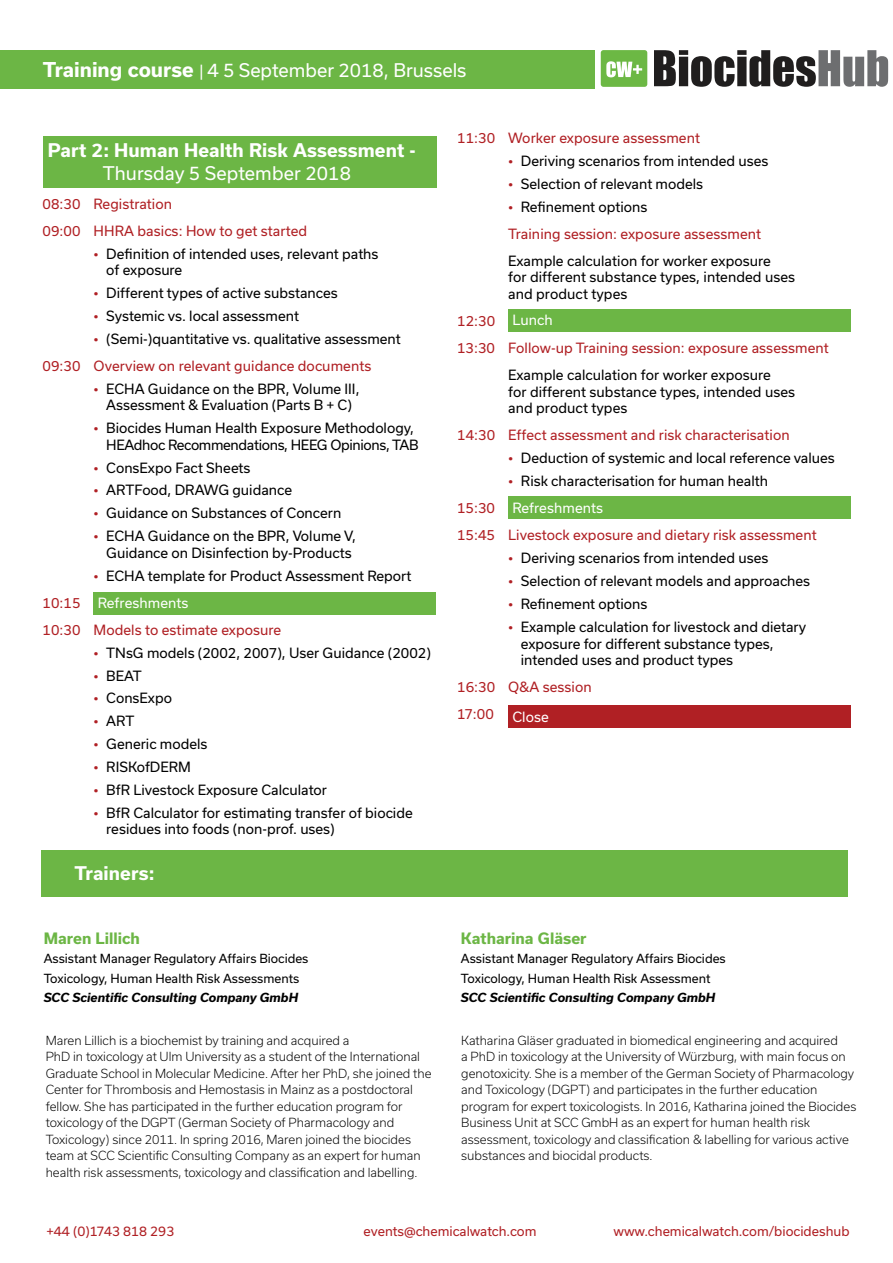
<style>
.page{position:relative;width:893px;height:1263px;background:#fff}
.page>*{position:absolute;margin:0;border:0;box-sizing:border-box;transform-origin:0 0}
.Pro__Title_boxes{font:700 18px/22.5px "Usual";letter-spacing:.005em;color:#fff;text-align:center}
.t1{font:18px "Usual";color:#fff}
.Pg_1__R_Column_subhe{font:700 15px "Usual";color:#6cb645}
.Pro__Time_and_Title{font:13.5px/16.5px "Usual";color:#000}
.Pro__Time_and_Title-2{font:13.5px "Usual";letter-spacing:.005em;color:#b02024}
.t2{font:13.5px "Usual";letter-spacing:.005em;color:#fff}
.t3{font:12.75px "Usual";color:#b02024}
.Pg_1__R_Column_subhe-2{font:300 12px/16.5px "Usual";color:#000}
.Pro__Bullets{font:300 12px/16.5px "Usual";color:#000}
.Pg_1__R_Column_subhe-3{font:12px "Usual";color:#000}
.Pg_1__R_Column_subhe-4{font:italic 700 12px "Usual";color:#000}
.s1{font-weight:700;font-size:19.5px}
.s2{font-size:15px}
.s3{font-weight:400}
.s4{color:#b02024}
</style>
<div class="page">
<div style="left:0;top:50px;width:595px;height:38px;background:#6cb645"></div>
<svg style="left:654px;top:50px;width:234px;height:37px"></svg>
<div style="left:601px;top:50px;width:46px;height:37px;background:#6cb844;border-radius:3px"></div>
<svg style="left:606px;top:61px;width:36px;height:16px"></svg>
<div style="left:94px;top:592px;width:342px;height:22px;background:#6cb645"></div>
<div style="left:44px;top:136px;width:393px;height:52px;background:#6cb645"></div>
<div style="left:508px;top:309px;width:342px;height:22px;background:#6cb645"></div>
<div style="left:508px;top:497px;width:342px;height:22px;background:#6cb645"></div>
<div style="left:508px;top:706px;width:342px;height:22px;background:#b02024"></div>
<div style="left:42px;top:851px;width:806px;height:46px;background:#6cb645"></div>
<h1 class="t1" style="left:43px;top:59px;width:425px"><span class="s1">Training course</span> <span class="s2">|</span> 4 5 September 2018, Brussels</h1>
<p class="Pro__Title_boxes" style="left:48px;top:139px;width:369px">Part 2: Human Health Risk Assessment -<br><span class="s3">Thursday 5 September 2018</span></p>
<p class="Pro__Time_and_Title-2" style="left:43px;top:196px;width:131px">08:30 Registration</p>
<p class="Pro__Time_and_Title-2" style="left:43px;top:223px;width:266px">09:00 HHRA basics: How to get started</p>
<p class="Pro__Time_and_Title" style="left:106px;top:245px;width:274px;text-indent:-13px"><span class="s4">•</span> Definition of intended uses, relevant paths of exposure</p>
<p class="Pro__Time_and_Title" style="left:94px;top:285px;width:246px"><span class="s4">•</span> Different types of active substances</p>
<p class="Pro__Time_and_Title" style="left:94px;top:308px;width:207px"><span class="s4">•</span> Systemic vs. local assessment</p>
<p class="Pro__Time_and_Title" style="left:94px;top:330px;width:309px"><span class="s4">•</span> (Semi-)quantitative vs. qualitative assessment</p>
<p class="Pro__Time_and_Title-2" style="left:43px;top:358px;width:330px">09:30 Overview on relevant guidance documents</p>
<p class="Pro__Time_and_Title" style="left:94px;top:380px;width:267px;text-align:center"><span class="s4">•</span> ECHA Guidance on the BPR, Volume III,<br>Assessment &amp; Evaluation (Parts B + C)</p>
<p class="Pro__Time_and_Title" style="left:106px;top:420px;width:314px;text-indent:-13px"><span class="s4">•</span> Biocides Human Health Exposure Methodology,<br>HEAdhoc Recommendations, HEEG Opinions, TAB</p>
<p class="Pro__Time_and_Title" style="left:94px;top:459px;width:158px"><span class="s4">•</span> ConsExpo Fact Sheets</p>
<p class="Pro__Time_and_Title" style="left:94px;top:482px;width:200px"><span class="s4">•</span> ARTFood, DRAWG guidance</p>
<p class="Pro__Time_and_Title" style="left:94px;top:505px;width:249px"><span class="s4">•</span> Guidance on Substances of Concern</p>
<p class="Pro__Time_and_Title" style="left:106px;top:528px;width:251px;text-indent:-13px"><span class="s4">•</span> ECHA Guidance on the BPR, Volume V,<br>Guidance on Disinfection by-Products</p>
<p class="Pro__Time_and_Title" style="left:94px;top:567px;width:319px"><span class="s4">•</span> ECHA template for Product Assessment Report</p>
<p class="Pro__Time_and_Title-2" style="left:43px;top:595px;width:39px">10:15</p>
<p class="t2" style="left:98px;top:595px;width:92px">Refreshments</p>
<p class="Pro__Time_and_Title-2" style="left:43px;top:622px;width:240px">10:30 Models to estimate exposure</p>
<p class="Pro__Time_and_Title" style="left:94px;top:644px;width:339px"><span class="s4">•</span> TNsG models (2002, 2007), User Guidance (2002)</p>
<p class="Pro__Time_and_Title" style="left:94px;top:667px;width:50px"><span class="s4">•</span> BEAT</p>
<p class="Pro__Time_and_Title" style="left:94px;top:690px;width:80px"><span class="s4">•</span> ConsExpo</p>
<p class="Pro__Time_and_Title" style="left:94px;top:713px;width:42px"><span class="s4">•</span> ART</p>
<p class="Pro__Time_and_Title" style="left:94px;top:736px;width:115px"><span class="s4">•</span> Generic models</p>
<p class="Pro__Time_and_Title" style="left:94px;top:759px;width:99px"><span class="s4">•</span> RISKofDERM</p>
<p class="Pro__Time_and_Title" style="left:94px;top:782px;width:235px"><span class="s4">•</span> BfR Livestock Exposure Calculator</p>
<p class="Pro__Time_and_Title" style="left:106px;top:804px;width:308px;text-indent:-13px"><span class="s4">•</span> BfR Calculator for estimating transfer of biocide residues into foods (non-prof. uses)</p>
<p class="Pro__Title_boxes" style="left:75px;top:862px;width:81px">Trainers:</p>
<p class="Pg_1__R_Column_subhe" style="left:44px;top:929px;width:98px">Maren Lillich</p>
<p class="Pg_1__R_Column_subhe-3" style="left:44px;top:952px;width:266px">Assistant Manager Regulatory Affairs Biocides</p>
<p class="Pg_1__R_Column_subhe-3" style="left:44px;top:971px;width:257px">Toxicology, Human Health Risk Assessments</p>
<p class="Pg_1__R_Column_subhe-4" style="left:44px;top:990px;width:256px">SCC Scientific Consulting Company GmbH</p>
<p class="Pg_1__R_Column_subhe-2" style="left:46px;top:1032px;width:305px">Maren Lillich is a biochemist by training and acquired a</p>
<p class="Pg_1__R_Column_subhe-2" style="left:46px;top:1048px;width:387px">PhD in toxicology at Ulm University as a student of the International Graduate School in Molecular Medicine. After her PhD, she joined the Center for Thrombosis and Hemostasis in Mainz as a postdoctoral fellow. She has participated in the further education program for</p>
<p class="Pg_1__R_Column_subhe-2" style="left:46px;top:1114px;width:377px">toxicology of the DGPT (German Society of Pharmacology and Toxicology) since 2011. In spring 2016, Maren joined the biocides team at SCC Scientific Consulting Company as an expert for human health risk assessments, toxicology and classification and labelling.</p>
<p class="Pro__Time_and_Title-2" style="left:457px;top:130px;width:244px">11:30 Worker exposure assessment</p>
<p class="Pro__Time_and_Title" style="left:508px;top:153px;width:262px"><span class="s4">•</span> Deriving scenarios from intended uses</p>
<p class="Pro__Time_and_Title" style="left:508px;top:175px;width:197px"><span class="s4">•</span> Selection of relevant models</p>
<p class="Pro__Time_and_Title" style="left:508px;top:198px;width:141px"><span class="s4">•</span> Refinement options</p>
<p class="Pro__Time_and_Title-2" style="left:508px;top:226px;width:254px">Training session: exposure assessment</p>
<p class="Pro__Time_and_Title" style="left:508px;top:253px;width:289px">Example calculation for worker exposure<br>for different substance types, intended uses and product types</p>
<p class="Pro__Time_and_Title-2" style="left:457px;top:313px;width:40px">12:30</p>
<p class="t2" style="left:512px;top:313px;width:42px">Lunch</p>
<p class="Pro__Time_and_Title-2" style="left:457px;top:340px;width:373px">13:30 Follow-up Training session: exposure assessment</p>
<p class="Pro__Time_and_Title" style="left:508px;top:367px;width:289px">Example calculation for worker exposure<br>for different substance types, intended uses and product types</p>
<p class="Pro__Time_and_Title-2" style="left:457px;top:428px;width:334px">14:30 Effect assessment and risk characterisation</p>
<p class="Pro__Time_and_Title" style="left:508px;top:450px;width:328px"><span class="s4">•</span> Deduction of systemic and local reference values</p>
<p class="Pro__Time_and_Title" style="left:508px;top:473px;width:261px"><span class="s4">•</span> Risk characterisation for human health</p>
<p class="Pro__Time_and_Title-2" style="left:457px;top:500px;width:39px">15:30</p>
<p class="t2" style="left:512px;top:500px;width:92px">Refreshments</p>
<p class="Pro__Time_and_Title-2" style="left:457px;top:528px;width:361px">15:45 Livestock exposure and dietary risk assessment</p>
<p class="Pro__Time_and_Title" style="left:508px;top:550px;width:262px"><span class="s4">•</span> Deriving scenarios from intended uses</p>
<p class="Pro__Time_and_Title" style="left:508px;top:573px;width:304px"><span class="s4">•</span> Selection of relevant models and approaches</p>
<p class="Pro__Time_and_Title" style="left:508px;top:596px;width:141px"><span class="s4">•</span> Refinement options</p>
<p class="Pro__Time_and_Title" style="left:521px;top:619px;width:287px;text-indent:-13px"><span class="s4">•</span> Example calculation for livestock and dietary exposure for different substance types, intended uses and product types</p>
<p class="Pro__Time_and_Title-2" style="left:457px;top:679px;width:136px">16:30 Q&amp;A session</p>
<p class="Pro__Time_and_Title-2" style="left:457px;top:706px;width:38px">17:00</p>
<p class="t2" style="left:512px;top:709px;width:38px">Close</p>
<p class="Pg_1__R_Column_subhe" style="left:461px;top:929px;width:127px">Katharina Gläser</p>
<p class="Pg_1__R_Column_subhe-3" style="left:461px;top:952px;width:266px">Assistant Manager Regulatory Affairs Biocides</p>
<p class="Pg_1__R_Column_subhe-3" style="left:461px;top:971px;width:251px">Toxicology, Human Health Risk Assessment</p>
<p class="Pg_1__R_Column_subhe-4" style="left:461px;top:990px;width:256px">SCC Scientific Consulting Company GmbH</p>
<p class="Pro__Bullets" style="left:461px;top:1032px;width:397px">Katharina Gläser graduated in biomedical engineering and acquired<br>a PhD in toxicology at the University of Würzburg, with main focus on genotoxicity. She is a member of the German Society of Pharmacology and Toxicology (DGPT) and participates in the further education program for expert toxicologists. In 2016, Katharina joined the Biocides Business Unit at SCC GmbH as an expert for human health risk assessment, toxicology and classification &amp; labelling for various active substances and biocidal products.</p>
<p class="t3" style="left:46px;top:1224px;width:129px">+44 (0)1743 818 293</p>
<p class="t3" style="left:364px;top:1224px;width:174px">events@chemicalwatch.com</p>
<p class="t3" style="left:613px;top:1224px;width:238px">www.chemicalwatch.com/biocideshub</p>
</div>
